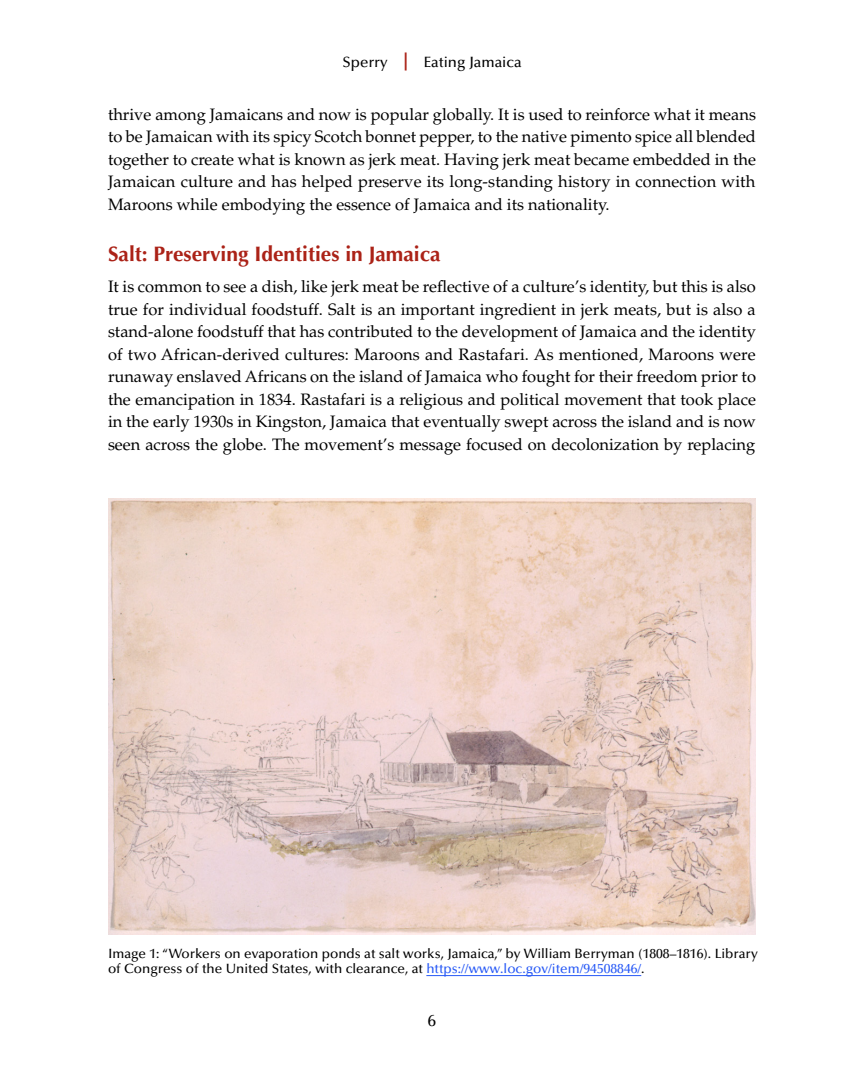
<style>
.page{position:relative;width:864px;height:1080px;background:#fff}
.page>*{position:absolute;margin:0;border:0;box-sizing:border-box;transform-origin:0 0}
.T1HD{font:700 21px "Optima LT Std";color:#ab2217}
.TXT{font:16.5px/22.5px "Palatino LT Std";color:#000;text-align:justify}
.t1{font:500 16.5px "Optima LT Std";color:#000}
.t2{font:500 15px "Optima LT Std";color:#000}
.CAP{font:500 13.5px/15px "Optima LT Std";color:#000}
.s1{font-size:18px;color:#ab2217}
.s2{color:#2759f6}
</style>
<div class="page">
<img style="left:108px;top:499px;width:648px;height:436px">
<hr style="left:426px;top:975px;width:215px;height:1px;background:#2759f6">
<p class="t2" style="left:342px;top:54px;width:181px">Sperry <span class="s1">|</span> Eating Jamaica</p>
<p class="TXT" style="left:108px;top:103px;width:650px">thrive among Jamaicans and now is popular globally. It is used to reinforce what it means to be Jamaican with its spicy Scotch bonnet pepper, to the native pimento spice all blended together to create what is known as jerk meat. Having jerk meat became embedded in the Jamaican culture and has helped preserve its long-standing history in connection with Maroons while embodying the essence of Jamaica and its nationality.</p>
<p class="T1HD" style="left:108px;top:242px;width:334px">Salt: Preserving Identities in Jamaica</p>
<p class="TXT" style="left:108px;top:276px;width:650px">It is common to see a dish, like jerk meat be reflective of a culture’s identity, but this is also true for individual foodstuff. Salt is an important ingredient in jerk meats, but is also a stand-alone foodstuff that has contributed to the development of Jamaica and the identity of two African-derived cultures: Maroons and Rastafari. As mentioned, Maroons were runaway enslaved Africans on the island of Jamaica who fought for their freedom prior to the emancipation in 1834. Rastafari is a religious and political movement that took place in the early 1930s in Kingston, Jamaica that eventually swept across the island and is now seen across the globe. The movement’s message focused on decolonization by replacing</p>
<p class="CAP" style="left:108px;top:946px;width:651px">Image 1: “Workers on evaporation ponds at salt works, Jamaica,” by William Berryman (1808–1816). Library of Congress of the United States, with clearance, at <span class="s2">https://www.loc.gov/item/94508846/</span>.</p>
<p class="t1" style="left:428px;top:1011px;width:10px">6</p>
</div>
